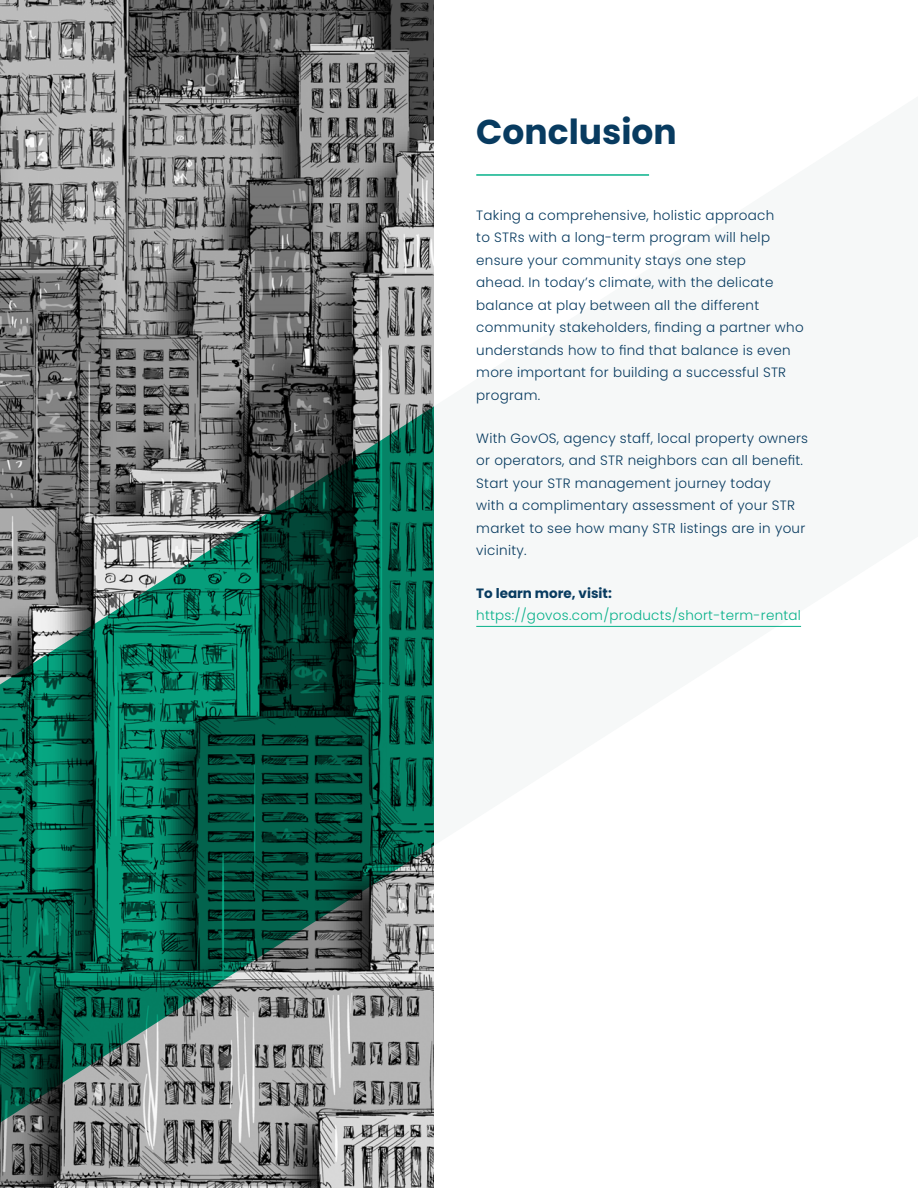
<style>
.page{position:relative;width:918px;height:1188px;background:#fff}
.page>*{position:absolute;margin:0;border:0;box-sizing:border-box;transform-origin:0 0}
.t1{font:700 34.5px "Poppins";color:#083b60}
.Paragraph{font:300 13.5px/22.5px "Poppins";letter-spacing:.02em;color:#083b60}
.Paragraph-2{font:300 13.5px/22.5px "Poppins";letter-spacing:.02em;color:#07b18a}
.s1{font-weight:700;color:#083b60}
</style>
<div class="page">
<img style="left:0;top:0;width:433px;height:1188px">
<svg style="left:0;top:87px;width:433px;height:1044px;background:#4b7168"></svg>
<hr style="left:476px;top:626px;width:325px;height:1px;background:#07b18a">
<hr style="left:476px;top:174px;width:173px;height:2px;background:#07b18a">
<h1 class="t1" style="left:476px;top:112px;width:202px">Conclusion</h1>
<p class="Paragraph" style="left:476px;top:204px;width:329px">Taking a comprehensive, holistic approach<br>to STRs with a long-term program will help ensure your community stays one step<br>ahead. In today’s climate, with the delicate balance at play between all the different community stakeholders, finding a partner who understands how to find that balance is even more important for building a successful STR program.</p>
<p class="Paragraph" style="left:476px;top:427px;width:333px">With GovOS, agency staff, local property owners or operators, and STR neighbors can all benefit.<br>Start your STR management journey today<br>with a complimentary assessment of your STR market to see how many STR listings are in your vicinity.</p>
<p class="Paragraph-2" style="left:476px;top:582px;width:326px"><span class="s1">To learn more, visit: </span>https://govos.com/products/short-term-rental</p>
</div>
